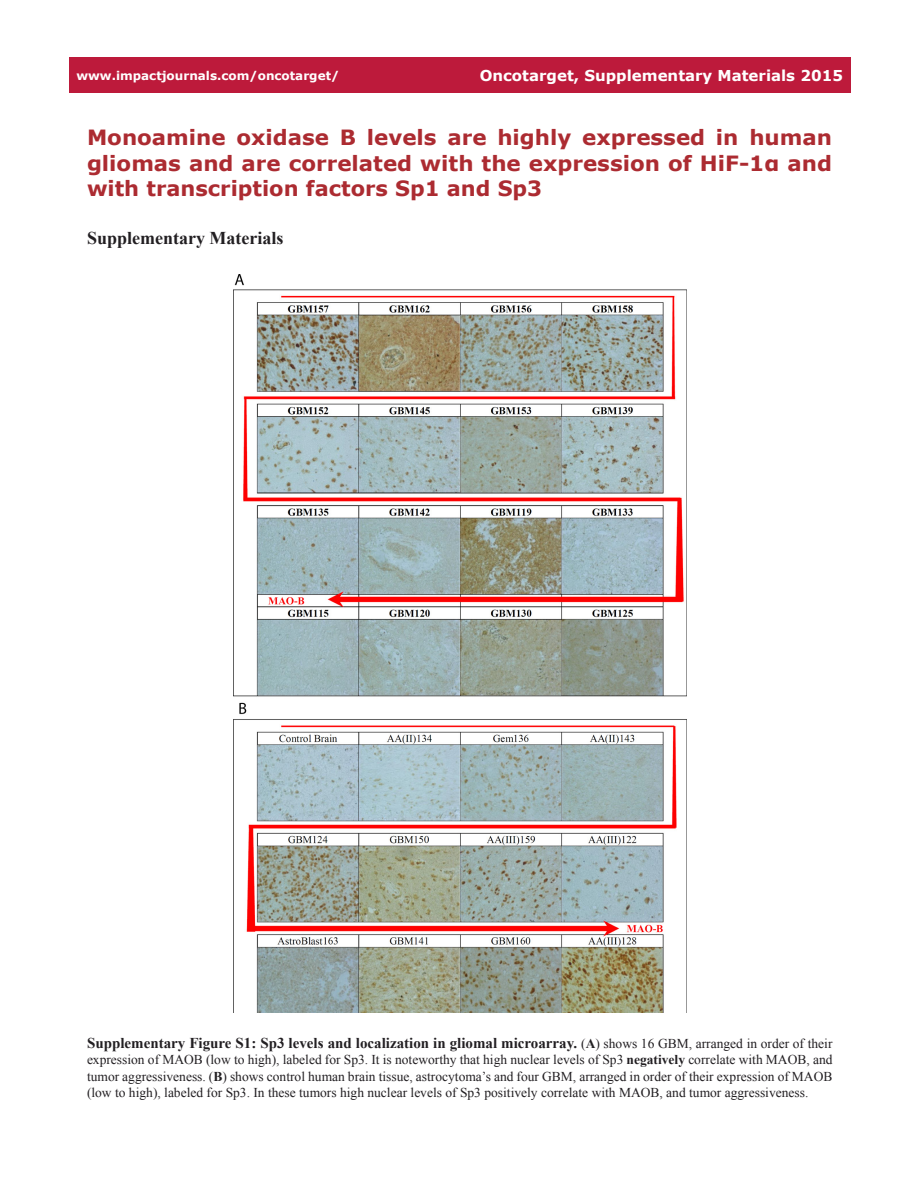
<style>
.page{position:relative;width:918px;height:1188px;background:#fff}
.page>*{position:absolute;margin:0;border:0;box-sizing:border-box;transform-origin:0 0}
.t1{font:700 21px/25.2px "Verdana";color:#ac2b31;text-align:justify}
.SubHeading{font:700 18px "Times New Roman";color:#221f22}
.FigureText{font:700 15px "Times New Roman";color:#221f22}
.t2{font:700 15px "Verdana";color:#fff}
.FigureText-2{font:13.5px/16.2px "Times New Roman";color:#221f22;text-align:justify}
.t3{font:700 12px "Verdana";color:#fff}
.s1{font-weight:400;font-size:13.5px}
.s2{font-size:13.5px}
.s3{font-weight:700}
</style>
<div class="page">
<div style="left:69px;top:57px;width:781px;height:36px;background:#bd1a3b"></div>
<img style="left:233px;top:275px;width:453px;height:738px">
<p class="t3" style="left:76px;top:67px;width:264px">www.impactjournals.com/oncotarget/</p>
<p class="t2" style="left:480px;top:65px;width:365px">Oncotarget, Supplementary Materials 2015</p>
<p class="t1" style="left:87px;top:125px;width:747px">Monoamine oxidase B levels are highly expressed in human gliomas and are correlated with the expression of HiF-1α and with transcription factors Sp1 and Sp3</p>
<p class="SubHeading" style="left:87px;top:226px;width:198px">Supplementary Materials</p>
<p class="FigureText" style="left:87px;top:1033px;width:747px">Supplementary Figure S1: Sp3 levels and localization in gliomal microarray. <span class="s1">(</span><span class="s2">A</span><span class="s1">) shows 16 GBM, arranged in order of their</span></p>
<p class="FigureText-2" style="left:87px;top:1052px;width:747px">expression of MAOB (low to high), labeled for Sp3. It is noteworthy that high nuclear levels of Sp3 <span class="s3">negatively</span> correlate with MAOB, and tumor aggressiveness. (<span class="s3">B</span>) shows control human brain tissue, astrocytoma’s and four GBM, arranged in order of their expression of MAOB (low to high), labeled for Sp3. In these tumors high nuclear levels of Sp3 positively correlate with MAOB, and tumor aggressiveness.</p>
</div>
